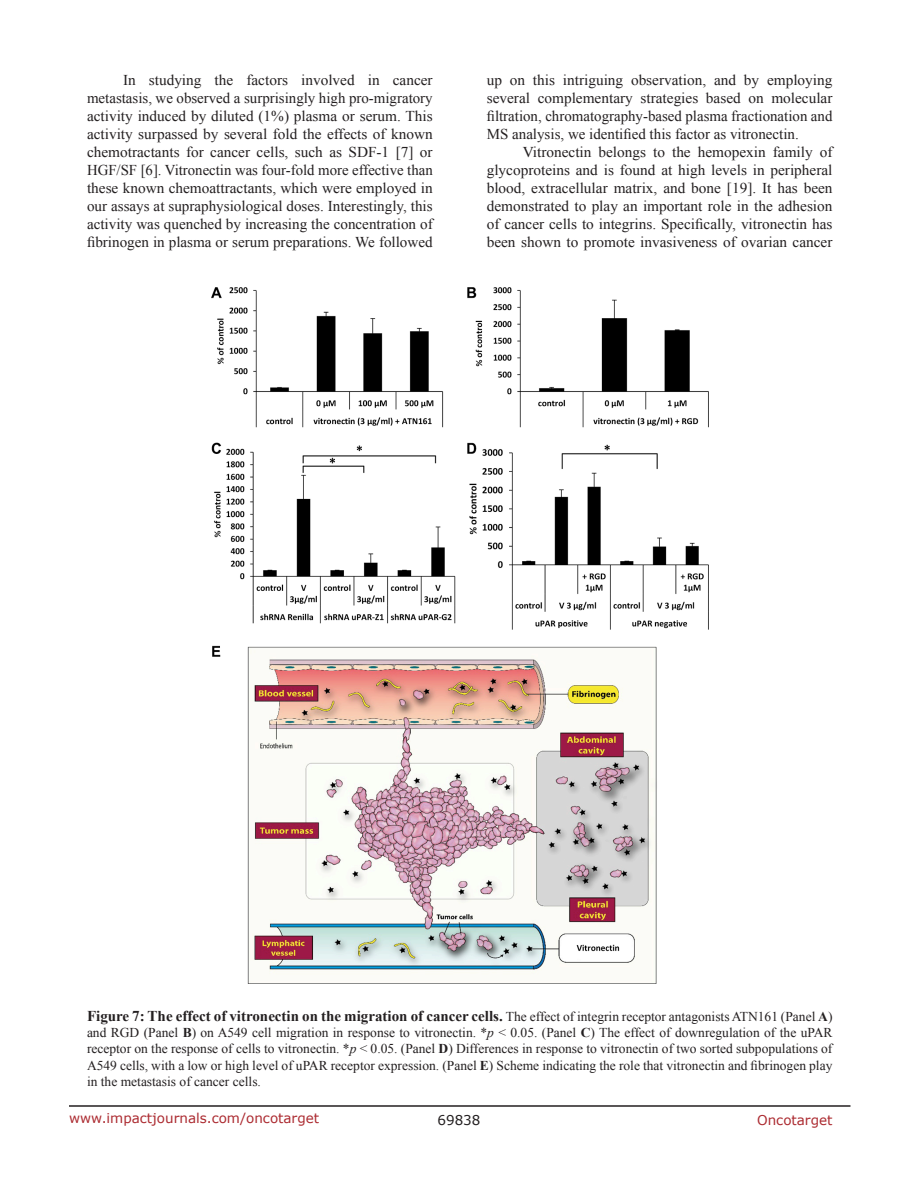
<style>
.page{position:relative;width:918px;height:1188px;background:#fff}
.page>*{position:absolute;margin:0;border:0;box-sizing:border-box;transform-origin:0 0}
.BodyText{font:15px/18px "Times New Roman";color:#231f20;text-align:justify}
.FigureText{font:700 15px "Times New Roman";color:#231f20}
.FigureText-2{font:13.5px/16.2px "Times New Roman";color:#231f20;text-align:justify}
.t1{font:13.5px "Verdana";color:#ac2b31}
.t2{font:13.5px "Verdana";color:#231f20}
.s1{font-weight:400;font-size:13.5px}
.s2{font-size:13.5px}
.s3{font-weight:700}
.s4{font-style:italic}
</style>
<div class="page">
<hr style="left:69px;top:1105px;width:781px;height:2px;background:#231f20">
<img style="left:211px;top:288px;width:497px;height:696px">
<p class="BodyText" style="left:87px;top:71px;width:347px;text-indent:36px">In studying the factors involved in cancer metastasis, we observed a surprisingly high pro-migratory activity induced by diluted (1%) plasma or serum. This activity surpassed by several fold the effects of known chemotractants for cancer cells, such as SDF-1 [7] or HGF/SF [6]. Vitronectin was four-fold more effective than these known chemoattractants, which were employed in our assays at supraphysiological doses. Interestingly, this activity was quenched by increasing the concentration of fibrinogen in plasma or serum preparations. We followed</p>
<p class="BodyText" style="left:487px;top:71px;width:347px">up on this intriguing observation, and by employing several complementary strategies based on molecular filtration, chromatography-based plasma fractionation and MS analysis, we identified this factor as vitronectin.</p>
<p class="BodyText" style="left:487px;top:143px;width:347px;text-indent:36px">Vitronectin belongs to the hemopexin family of glycoproteins and is found at high levels in peripheral blood, extracellular matrix, and bone [19]. It has been demonstrated to play an important role in the adhesion of cancer cells to integrins. Specifically, vitronectin has been shown to promote invasiveness of ovarian cancer</p>
<p class="FigureText" style="left:87px;top:1006px;width:747px">Figure 7: The effect of vitronectin on the migration of cancer cells. <span class="s1">The effect of integrin receptor antagonists ATN161 (Panel</span> <span class="s2">A</span><span class="s1">)</span></p>
<p class="FigureText-2" style="left:87px;top:1024px;width:747px">and RGD (Panel <span class="s3">B</span>) on A549 cell migration in response to vitronectin. *<span class="s4">p</span> &lt; 0.05. (Panel <span class="s3">C</span>) The effect of downregulation of the uPAR receptor on the response of cells to vitronectin. *<span class="s4">p</span> &lt; 0.05. (Panel <span class="s3">D</span>) Differences in response to vitronectin of two sorted subpopulations of A549 cells, with a low or high level of uPAR receptor expression. (Panel <span class="s3">E</span>) Scheme indicating the role that vitronectin and fibrinogen play in the metastasis of cancer cells.</p>
<p class="t1" style="left:69px;top:1109px;width:252px">www.impactjournals.com/oncotarget</p>
<p class="t2" style="left:438px;top:1111px;width:44px">69838</p>
<p class="t1" style="left:757px;top:1111px;width:77px">Oncotarget</p>
</div>
